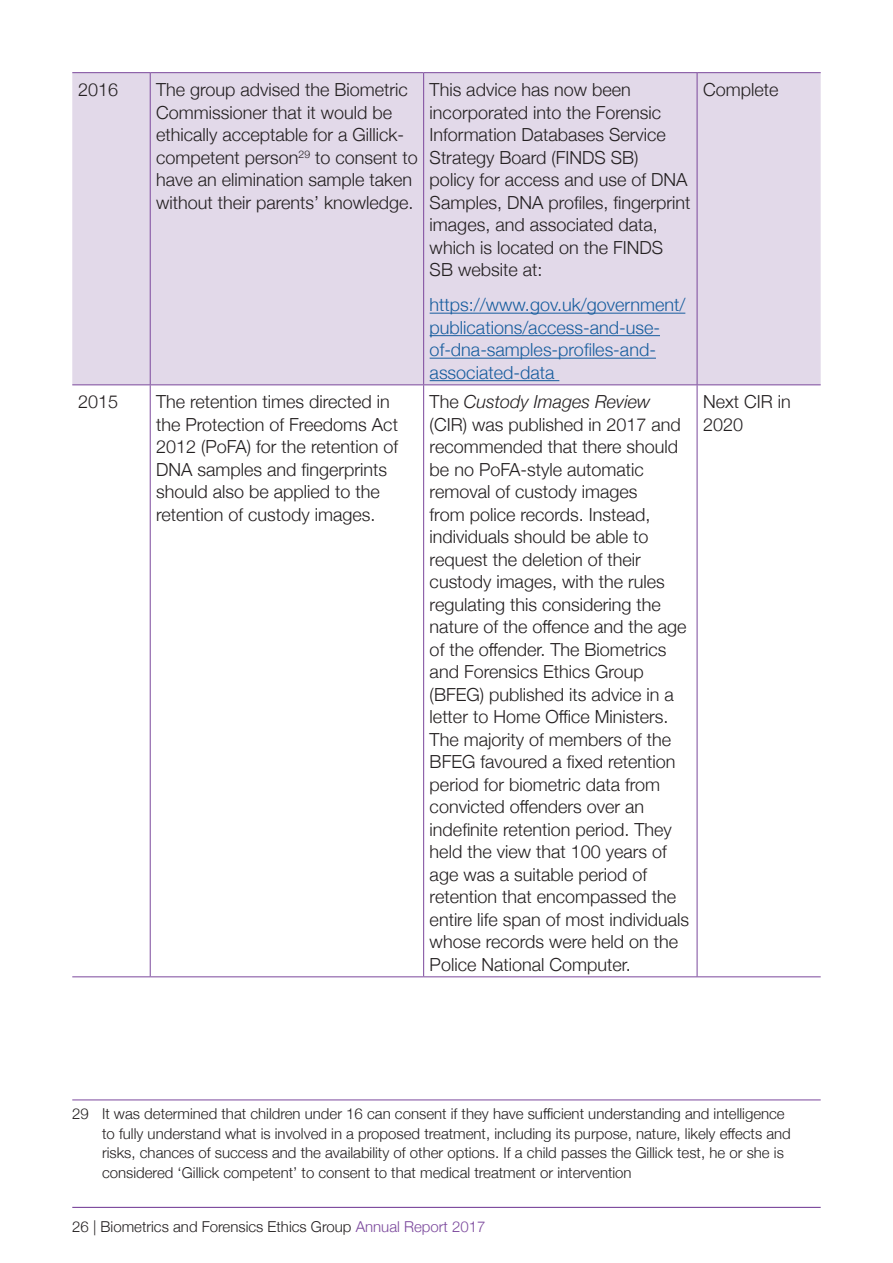
<style>
.page{position:relative;width:893px;height:1263px;background:#fff}
.page>*{position:absolute;margin:0;border:0;box-sizing:border-box;transform-origin:0 0}
.t1{font:300 18px/22.5px "Helvetica Neue";color:#231f20}
.t2{font:300 18px/22.5px "Helvetica Neue";color:#175d9e}
.Footnote_Text{font:300 15px/19.5px "Helvetica Neue";color:#231f20}
.s1{font-style:italic}
.s2{color:#7b489c}
</style>
<div class="page">
<hr style="left:72px;top:1207px;width:749px;height:1px;background:#7b489c">
<div style="left:72px;top:73px;width:749px;height:311px;background:#e2d9e9"></div>
<hr style="left:72px;top:72px;width:78px;height:1px;background:#7b489c">
<hr style="left:150px;top:72px;width:274px;height:1px;background:#7b489c">
<hr style="left:150px;top:73px;width:1px;height:311px;background:#7b489c">
<hr style="left:424px;top:72px;width:273px;height:1px;background:#7b489c">
<hr style="left:423px;top:73px;width:1px;height:311px;background:#7b489c">
<hr style="left:697px;top:72px;width:124px;height:1px;background:#7b489c">
<hr style="left:697px;top:73px;width:1px;height:311px;background:#7b489c">
<hr style="left:72px;top:384px;width:78px;height:1px;background:#7b489c">
<hr style="left:150px;top:384px;width:274px;height:1px;background:#7b489c">
<hr style="left:150px;top:385px;width:1px;height:591px;background:#7b489c">
<hr style="left:424px;top:384px;width:273px;height:1px;background:#7b489c">
<hr style="left:423px;top:385px;width:1px;height:591px;background:#7b489c">
<hr style="left:697px;top:384px;width:124px;height:1px;background:#7b489c">
<hr style="left:697px;top:385px;width:1px;height:591px;background:#7b489c">
<hr style="left:72px;top:976px;width:78px;height:1px;background:#7b489c">
<hr style="left:150px;top:976px;width:274px;height:1px;background:#7b489c">
<hr style="left:424px;top:976px;width:273px;height:1px;background:#7b489c">
<hr style="left:697px;top:976px;width:124px;height:1px;background:#7b489c">
<hr style="left:430px;top:313px;width:255px;height:1px;background:#175d9e">
<hr style="left:430px;top:335px;width:230px;height:1px;background:#175d9e">
<hr style="left:430px;top:358px;width:226px;height:1px;background:#175d9e">
<hr style="left:430px;top:380px;width:129px;height:1px;background:#175d9e">
<hr style="left:72px;top:1099px;width:749px;height:1px;background:#7b489c">
<p class="t1" style="left:78px;top:77px;width:42px">2016</p>
<p class="t1" style="left:156px;top:77px;width:263px">The group advised the Biometric Commissioner that it would be ethically acceptable for a Gillick&shy;competent person<sup>29</sup> to consent to have an elimination sample taken without their parents’ knowledge.</p>
<p class="t1" style="left:430px;top:77px;width:262px">This advice has now been incorporated into the Forensic<br>Information Databases Service<br>Strategy Board (FINDS SB)<br>policy for access and use of DNA<br>Samples, DNA profiles, fingerprint images, and associated data, which is located on the FINDS<br>SB website at:</p>
<p class="t2" style="left:430px;top:292px;width:257px">https://www.gov.uk/government/ publications/access-and-use&shy;of-dna-samples-profiles-and&shy;associated-data</p>
<p class="t1" style="left:703px;top:77px;width:77px">Complete</p>
<p class="t1" style="left:78px;top:389px;width:42px">2015</p>
<p class="t1" style="left:156px;top:389px;width:243px">The retention times directed in the Protection of Freedoms Act<br>2012 (PoFA) for the retention of<br>DNA samples and fingerprints should also be applied to the retention of custody images.</p>
<p class="t1" style="left:430px;top:389px;width:261px">The <span class="s1">Custody Images Review </span>(CIR) was published in 2017 and recommended that there should be no PoFA-style automatic removal of custody images<br>from police records. Instead, individuals should be able to request the deletion of their custody images, with the rules regulating this considering the nature of the offence and the age of the offender. The Biometrics and Forensics Ethics Group (BFEG) published its advice in a letter to Home Office Ministers.<br>The majority of members of the<br>BFEG favoured a fixed retention period for biometric data from convicted offenders over an indefinite retention period. They held the view that 100 years of age was a suitable period of retention that encompassed the entire life span of most individuals whose records were held on the<br>Police National Computer.</p>
<p class="t1" style="left:703px;top:389px;width:89px">Next CIR in<br>2020</p>
<p class="Footnote_Text" style="left:102px;top:1103px;width:690px;text-indent:-30px">29 It was determined that children under 16 can consent if they have sufficient understanding and intelligence to fully understand what is involved in a proposed treatment, including its purpose, nature, likely effects and risks, chances of success and the availability of other options. If a child passes the Gillick test, he or she is considered ‘Gillick competent’ to consent to that medical treatment or intervention</p>
<p class="Footnote_Text" style="left:72px;top:1215px;width:415px">26 | Biometrics and Forensics Ethics Group <span class="s2">Annual Report 2017</span></p>
</div>
